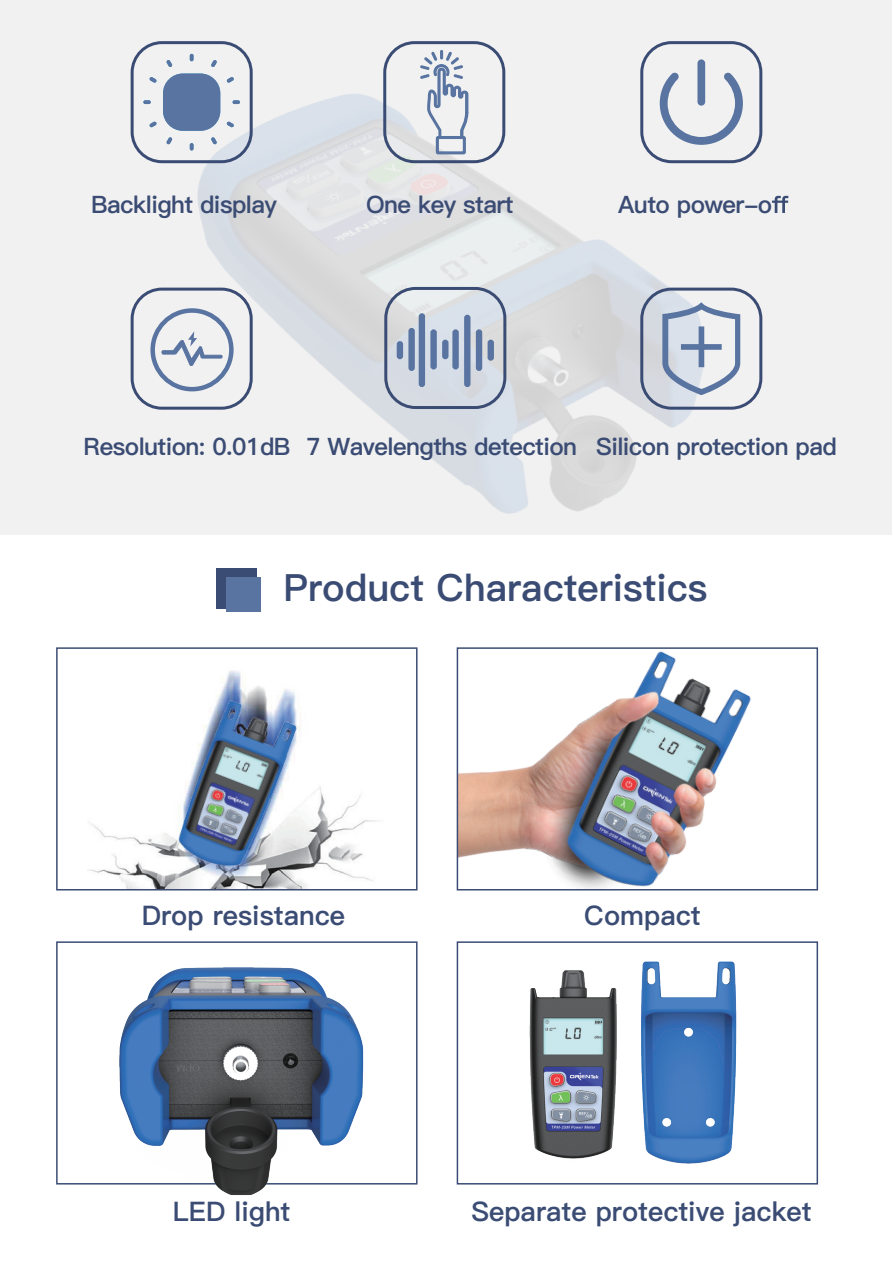
<style>
.page{position:relative;width:893px;height:1263px;background:#fff}
.page>*{position:absolute;margin:0;border:0;box-sizing:border-box;transform-origin:0 0}
.t1{font:37.65px "Ping Fang SC Heavy";color:#3b4c74}
.t2{font:27px "Ping Fang SC Heavy";color:#3b4c74}
.t3{font:24px "Ping Fang SC Heavy";letter-spacing:-.025em;color:#3b4c74}
</style>
<div class="page">
<img style="left:547px;top:961px;width:190px;height:203px">
<img style="left:0;top:0;width:485px;height:535px">
<img style="left:460px;top:681px;width:291px;height:206px">
<div style="left:216px;top:568px;width:41px;height:41px;background:#3b4c74"></div>
<div style="left:226px;top:577px;width:34px;height:34px;background:#5974a0"></div>
<div style="left:131px;top:288px;width:122px;height:122px;border:3px solid #3b4c74;border-radius:30px"></div>
<div style="left:131px;top:41px;width:122px;height:122px;border:3px solid #3b4c74;border-radius:30px"></div>
<svg style="left:143px;top:54px;width:97px;height:96px"></svg>
<svg style="left:420px;top:49px;width:49px;height:106px"></svg>
<div style="left:383px;top:41px;width:122px;height:122px;border:3px solid #3b4c74;border-radius:30px"></div>
<div style="left:384px;top:287px;width:122px;height:122px;border:3px solid #3b4c74;border-radius:30px"></div>
<div style="left:457px;top:647px;width:361px;height:243px;border:2px solid #3b4c74"></div>
<div style="left:457px;top:941px;width:361px;height:243px;border:2px solid #3b4c74"></div>
<img style="left:56px;top:829px;width:491px;height:366px">
<div style="left:476px;top:329px;width:6px;height:42px;border:3px solid #5974a0"></div>
<div style="left:419px;top:313px;width:6px;height:74px;border:3px solid #5974a0"></div>
<div style="left:464px;top:315px;width:6px;height:72px;border:3px solid #5974a0"></div>
<div style="left:452px;top:329px;width:7px;height:40px;border:3px solid #5974a0"></div>
<div style="left:442px;top:340px;width:6px;height:19px;border:3px solid #5974a0"></div>
<div style="left:430px;top:329px;width:7px;height:40px;border:3px solid #5974a0"></div>
<div style="left:408px;top:328px;width:7px;height:43px;border:3px solid #5974a0"></div>
<div style="left:397px;top:341px;width:6px;height:18px;border:3px solid #5974a0"></div>
<div style="left:150px;top:308px;width:84px;height:83px;border:4px solid #5974a0;border-radius:50%"></div>
<svg style="left:161px;top:331px;width:62px;height:35px"></svg>
<img style="left:485px;top:0;width:407px;height:681px">
<img style="left:887px;top:573px;width:5px;height:108px">
<svg style="left:772px;top:196px;width:16px;height:17px"></svg>
<img style="left:63px;top:647px;width:357px;height:295px">
<p class="t3" style="left:91px;top:190px;width:188px">Backlight display</p>
<p class="t3" style="left:366px;top:190px;width:149px">One key start</p>
<p class="t3" style="left:618px;top:190px;width:156px">Auto power-o</p>
<p class="t3" style="left:84px;top:433px;width:208px">Resolution: 0.01dB</p>
<p class="t3" style="left:306px;top:433px;width:273px">7 Wavelengths detection</p>
<p class="t3" style="left:596px;top:433px;width:242px">Silicon protection pad</p>
<h1 class="t1" style="left:284px;top:565px;width:426px">Product Characteristics</h1>
<p class="t2" style="left:142px;top:900px;width:205px">Drop resistance</p>
<p class="t2" style="left:173px;top:1195px;width:119px">LED light</p>
<p class="t2" style="left:584px;top:900px;width:118px">Compact</p>
<p class="t2" style="left:471px;top:1195px;width:342px">Separate protective jacket</p>
</div>
